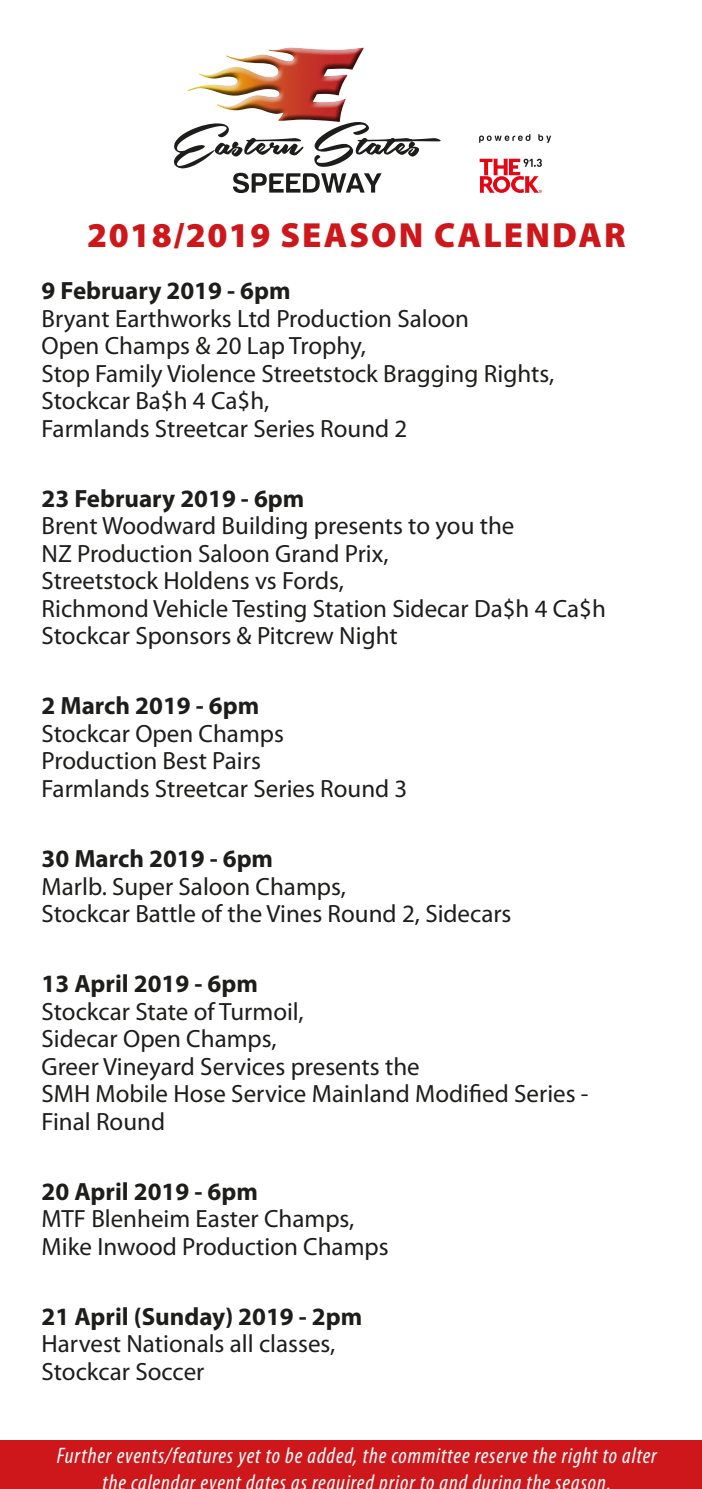
<style>
.page{position:relative;width:702px;height:1489px;background:#fff}
.page>*{position:absolute;margin:0;border:0;box-sizing:border-box;transform-origin:0 0}
.t1{font:900 35px "Myriad Pro";letter-spacing:.06em;color:#cd171a}
.t2{font:25px/27.5px "Myriad Pro";color:#1d1d1b}
.t3{font:italic condensed 22.5px/27px "Myriad Pro";letter-spacing:.04em;color:#fff;text-align:center}
.s1{font-weight:700}
</style>
<div class="page">
<div style="left:0;top:1439px;width:702px;height:49px;background:#cd171a"></div>
<svg style="left:174px;top:47px;width:266px;height:146px"></svg>
<svg style="left:479px;top:134px;width:72px;height:9px"></svg>
<svg style="left:479px;top:159px;width:63px;height:34px"></svg>
<p class="t1" style="left:87px;top:212px;width:540px">2018/2019 SEASON CALENDAR</p>
<p class="t2" style="left:42px;top:276px;width:514px"><span class="s1">9 February 2019 - 6pm<br></span>Bryant Earthworks Ltd Production Saloon<br>Open Champs &amp; 20 Lap Trophy,<br>Stop Family Violence Streetstock Bragging Rights,<br>Stockcar Ba$h 4 Ca$h,<br>Farmlands Streetcar Series Round 2</p>
<p class="t2" style="left:42px;top:484px;width:566px"><span class="s1">23 February 2019 - 6pm<br></span>Brent Woodward Building presents to you the<br>NZ Production Saloon Grand Prix,<br>Streetstock Holdens vs Fords,<br>Richmond Vehicle Testing Station Sidecar Da$h 4 Ca$h Stockcar Sponsors &amp; Pitcrew Night</p>
<p class="t2" style="left:42px;top:692px;width:367px"><span class="s1">2 March 2019 - 6pm<br></span>Stockcar Open Champs<br>Production Best Pairs<br>Farmlands Streetcar Series Round 3</p>
<p class="t2" style="left:42px;top:844px;width:471px"><span class="s1">30 March 2019 - 6pm<br></span>Marlb. Super Saloon Champs,<br>Stockcar Battle of the Vines Round 2, Sidecars</p>
<p class="t2" style="left:42px;top:969px;width:548px"><span class="s1">13 April 2019 - 6pm<br></span>Stockcar State of Turmoil,<br>Sidecar Open Champs,<br>Greer Vineyard Services presents the<br>SMH Mobile Hose Service Mainland Modified Series -<br>Final Round</p>
<p class="t2" style="left:42px;top:1177px;width:348px"><span class="s1">20 April 2019 - 6pm<br></span>MTF Blenheim Easter Champs,<br>Mike Inwood Production Champs</p>
<p class="t2" style="left:42px;top:1302px;width:322px"><span class="s1">21 April (Sunday) 2019 - 2pm<br></span>Harvest Nationals all classes,<br>Stockcar Soccer</p>
<p class="t3" style="left:57px;top:1441px;width:601px">Further events/features yet to be added, the committee reserve the right to alter the calendar event dates as required prior to and during the season</p>
</div>
